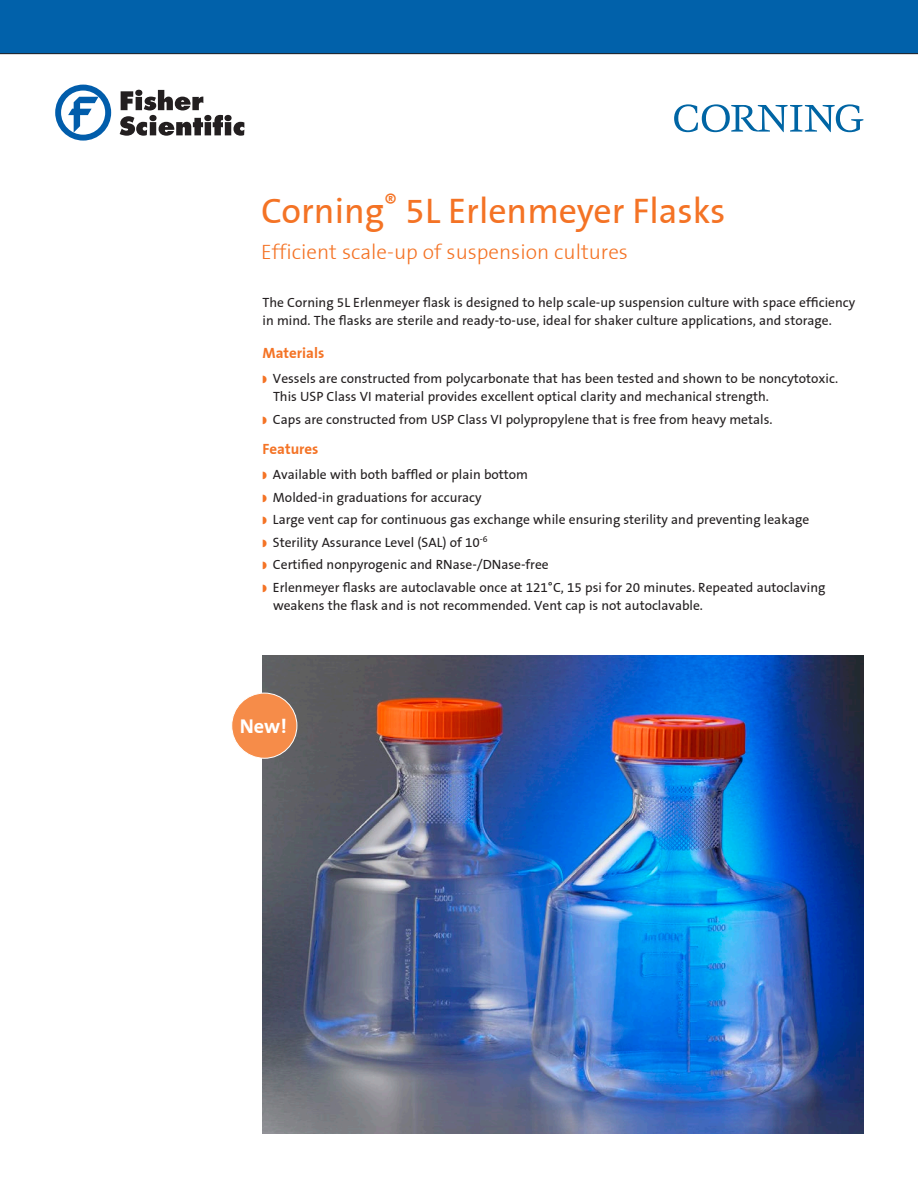
<style>
.page{position:relative;width:918px;height:1188px;background:#fff}
.page>*{position:absolute;margin:0;border:0;box-sizing:border-box;transform-origin:0 0}
.t1{font:36px "Corning Sans";color:#f47325}
.Product_title_sub{font:300 21px "Corning Sans";color:#f47325}
.A_head{font:700 20.25px "Corning Sans";color:#fff}
.A_head-2{font:700 15px "Corning Sans";color:#f47325}
.Bullet{font:13.5px/18px "Corning Sans";color:#231f20}
.Body{font:13.5px/18px "Corning Sans";color:#231f20}
</style>
<div class="page">
<img style="left:263px;top:655px;width:601px;height:479px">
<div style="left:232px;top:693px;width:65px;height:65px;background:#f68c49;border-radius:50%"></div>
<div style="left:232px;top:693px;width:65px;height:65px;border:1px solid #fff;border-radius:50%"></div>
<div style="left:0;top:0;width:918px;height:54px;background:#0161aa"></div>
<svg style="left:674px;top:104px;width:189px;height:28px"></svg>
<svg style="left:55px;top:85px;width:56px;height:56px"></svg>
<svg style="left:120px;top:90px;width:124px;height:46px"></svg>
<p class="t1" style="left:261px;top:189px;width:466px">Corning<sup>®</sup> 5L Erlenmeyer Flasks</p>
<p class="Product_title_sub" style="left:261px;top:239px;width:368px">Efficient scale-up of suspension cultures</p>
<p class="Body" style="left:262px;top:293px;width:594px">The Corning 5L Erlenmeyer flask is designed to help scale-up suspension culture with space efficiency in mind. The flasks are sterile and ready-to-use, ideal for shaker culture applications, and storage.</p>
<p class="A_head-2" style="left:262px;top:344px;width:63px">Materials</p>
<p class="Bullet" style="left:273px;top:370px;width:567px">Vessels are constructed from polycarbonate that has been tested and shown to be noncytotoxic.<br>This USP Class VI material provides excellent optical clarity and mechanical strength.</p>
<p class="Bullet" style="left:273px;top:410px;width:501px">Caps are constructed from USP Class VI polypropylene that is free from heavy metals.</p>
<p class="A_head-2" style="left:262px;top:440px;width:58px">Features</p>
<p class="Bullet" style="left:273px;top:466px;width:257px">Available with both baffled or plain bottom</p>
<p class="Bullet" style="left:273px;top:488px;width:210px">Molded-in graduations for accuracy</p>
<p class="Bullet" style="left:273px;top:511px;width:538px">Large vent cap for continuous gas exchange while ensuring sterility and preventing leakage</p>
<p class="Bullet" style="left:273px;top:533px;width:216px">Sterility Assurance Level (SAL) of 10<sup>-6</sup></p>
<p class="Bullet" style="left:273px;top:556px;width:277px">Certified nonpyrogenic and RNase-/DNase-free</p>
<p class="Bullet" style="left:273px;top:578px;width:554px">Erlenmeyer flasks are autoclavable once at 121°C, 15 psi for 20 minutes. Repeated autoclaving weakens the flask and is not recommended. Vent cap is not autoclavable.</p>
<p class="A_head" style="left:240px;top:714px;width:49px">New!</p>
</div>
